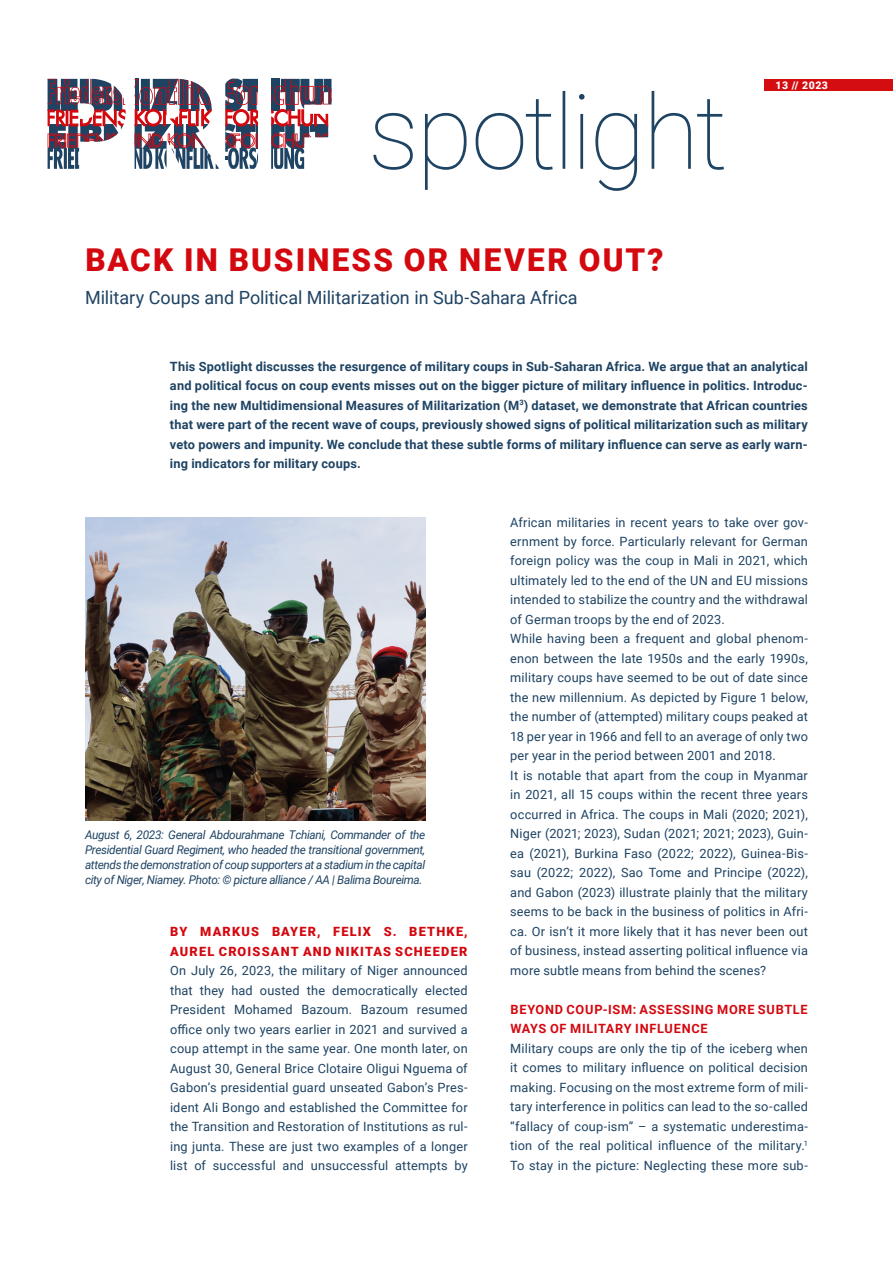
<style>
.page{position:relative;width:893px;height:1263px;background:#fff}
.page>*{position:absolute;margin:0;border:0;box-sizing:border-box;transform-origin:0 0}
.Titel{font:900 31.5px "Roboto";letter-spacing:.07em;color:#d4080f}
.Untertitel{font:18.15px "Roboto";letter-spacing:-.005em;color:#1e4363}
.Fließtext{font:12.75px/19.5px "Roboto";letter-spacing:.015em;color:#1e4363;text-align:justify}
.Vorspann{font:700 12.75px/19.5px "Roboto";letter-spacing:.015em;color:#1e4363;text-align:justify}
.Fließtext-2{font:900 12.75px/19.5px "Roboto";letter-spacing:.095em;color:#d4080f}
.Zwischenüberschrift{font:700 12.75px/19.5px "Roboto";letter-spacing:.055em;color:#d4080f}
.Bildunterschriften{font:italic 12px/15px "Roboto";letter-spacing:-.03em;color:#1e4363;text-align:justify}
.t1{font:900 10.65px "Roboto";letter-spacing:.05em;color:#fff}
</style>
<div class="page">
<svg style="left:225px;top:79px;width:33px;height:90px"></svg>
<svg style="left:271px;top:79px;width:60px;height:90px"></svg>
<svg style="left:135px;top:79px;width:84px;height:90px"></svg>
<svg style="left:48px;top:79px;width:78px;height:90px"></svg>
<div style="left:764px;top:79px;width:129px;height:12px;background:#d40d10"></div>
<svg style="left:373px;top:91px;width:351px;height:100px"></svg>
<img style="left:85px;top:517px;width:340px;height:304px">
<h1 class="Titel" style="left:86px;top:238px;width:579px">BACK IN BUSINESS OR NEVER OUT?</h1>
<h1 class="Untertitel" style="left:85px;top:285px;width:494px">Military Coups and Political Militarization in Sub-Sahara Africa</h1>
<p class="t1" style="left:775px;top:77px;width:54px">13 // 2023</p>
<p class="Vorspann" style="left:170px;top:356px;width:639px">This Spotlight discusses the resurgence of military coups in Sub-Saharan Africa. We argue that an analytical and political focus on coup events misses out on the bigger picture of military influence in politics. Introduc&shy;ing the new Multidimensional Measures of Militarization (M<sup>3</sup>) dataset, we demonstrate that African countries that were part of the recent wave of coups, previously showed signs of political militarization such as military veto powers and impunity. We conclude that these subtle forms of military influence can serve as early warn&shy;ing indicators for military coups.</p>
<p class="Bildunterschriften" style="left:85px;top:827px;width:342px">August 6, 2023: General Abdourahmane Tchiani, Commander of the Presidential Guard Regiment, who headed the transitional government, attends the demonstration of coup supporters at a stadium in the capital city of Niger, Niamey. Photo: © picture alliance / AA | Balima Boureima.</p>
<p class="Fließtext-2" style="left:170px;top:921px;width:299px">BY MARKUS BAYER, FELIX S. BETHKE,<br>AUREL CROISSANT AND NIKITAS SCHEEDER</p>
<p class="Fließtext" style="left:170px;top:960px;width:299px">On July 26, 2023, the military of Niger announced that they had ousted the democratically elected President Mohamed Bazoum. Bazoum resumed office only two years earlier in 2021 and survived a coup attempt in the same year. One month later, on August 30, General Brice Clotaire Oligui Nguema of Gabon’s presidential guard unseated Gabon’s Pres&shy;ident Ali Bongo and established the Committee for the Transition and Restoration of Institutions as rul&shy;ing junta. These are just two examples of a longer list of successful and unsuccessful attempts by</p>
<p class="Fließtext" style="left:510px;top:512px;width:299px">African militaries in recent years to take over gov&shy;ernment by force. Particularly relevant for German foreign policy was the coup in Mali in 2021, which ultimately led to the end of the UN and EU missions intended to stabilize the country and the withdrawal of German troops by the end of 2023.</p>
<p class="Fließtext" style="left:510px;top:629px;width:299px">While having been a frequent and global phenom&shy;enon between the late 1950s and the early 1990s, military coups have seemed to be out of date since the new millennium. As depicted by Figure 1 below, the number of (attempted) military coups peaked at 18 per year in 1966 and fell to an average of only two per year in the period between 2001 and 2018.</p>
<p class="Fließtext" style="left:510px;top:765px;width:299px">It is notable that apart from the coup in Myanmar in 2021, all 15 coups within the recent three years occurred in Africa. The coups in Mali (2020; 2021), Niger (2021; 2023), Sudan (2021; 2021; 2023), Guin&shy;ea (2021), Burkina Faso (2022; 2022), Guinea-Bis&shy;sau (2022; 2022), Sao Tome and Principe (2022), and Gabon (2023) illustrate plainly that the military seems to be back in the business of politics in Afri&shy;ca. Or isn’t it more likely that it has never been out of business, instead asserting political influence via more subtle means from behind the scenes?</p>
<h2 class="Zwischenüberschrift" style="left:510px;top:999px;width:299px">BEYOND COUP-ISM: ASSESSING MORE SUBTLE<br>WAYS OF MILITARY INFLUENCE</h2>
<p class="Fließtext" style="left:510px;top:1038px;width:299px">Military coups are only the tip of the iceberg when it comes to military influence on political decision making. Focusing on the most extreme form of mili&shy;tary interference in politics can lead to the so-called “fallacy of coup-ism” – a systematic underestima&shy;tion of the real political influence of the military.<sup>1<br></sup>To stay in the picture: Neglecting these more sub-</p>
</div>
